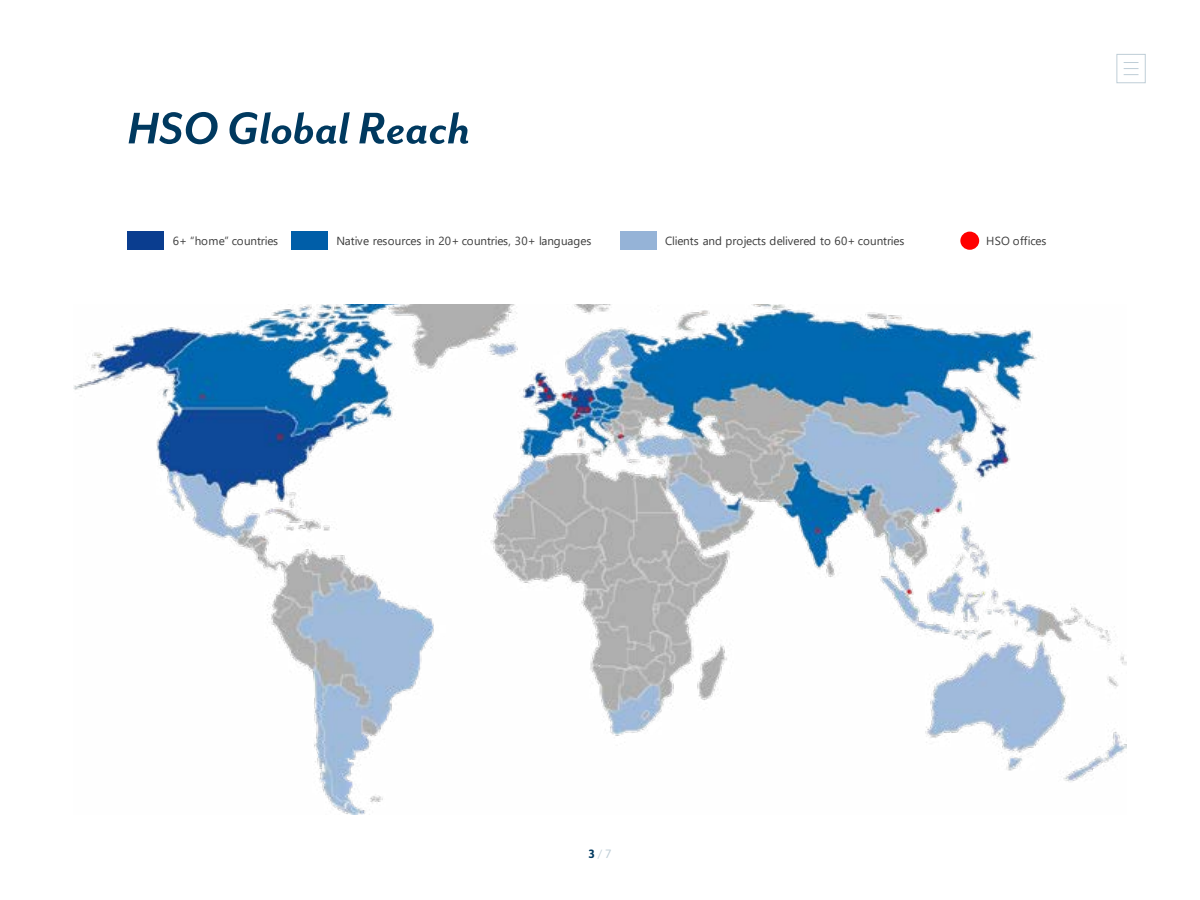
<style>
.page{position:relative;width:1200px;height:900px;background:#fff}
.page>*{position:absolute;margin:0;border:0;box-sizing:border-box;transform-origin:0 0}
.t1{font:italic 700 51px "Mr Eaves San OT";color:#00395f}
.t2{font:12px "Asap";color:#bfced7}
.t3{font:11.7px "Segoe UI";letter-spacing:-.01em;color:#3c3c3c}
.t4{font:11.7px "Segoe UI";letter-spacing:.015em;color:#3c3c3c}
.s1{font-weight:700;color:#00395f}
</style>
<div class="page">
<img style="left:74px;top:304px;width:1052px;height:510px">
<div style="left:127px;top:231px;width:37px;height:19px;background:#0a3d8f"></div>
<div style="left:291px;top:232px;width:37px;height:18px;background:#005ea8"></div>
<div style="left:960px;top:232px;width:19px;height:18px;background:#f00;border-radius:50%"></div>
<div style="left:620px;top:232px;width:37px;height:18px;background:#95b3d7"></div>
<div style="left:1117px;top:54px;width:29px;height:29px;border:1px solid #bfced7"></div>
<svg style="left:1124px;top:62px;width:14px;height:13px"></svg>
<h1 class="t1" style="left:127px;top:101px;width:344px">HSO Global Reach</h1>
<p class="t3" style="left:173px;top:230px;width:107px">6+ “home” countries</p>
<p class="t3" style="left:337px;top:230px;width:256px">Native resources in 20+ countries, 30+ languages</p>
<p class="t3" style="left:665px;top:230px;width:241px">Clients and projects delivered to 60+ countries</p>
<p class="t4" style="left:986px;top:229px;width:62px">HSO offices</p>
<p class="t2" style="left:588px;top:846px;width:25px"><span class="s1">3</span> / 7</p>
</div>
